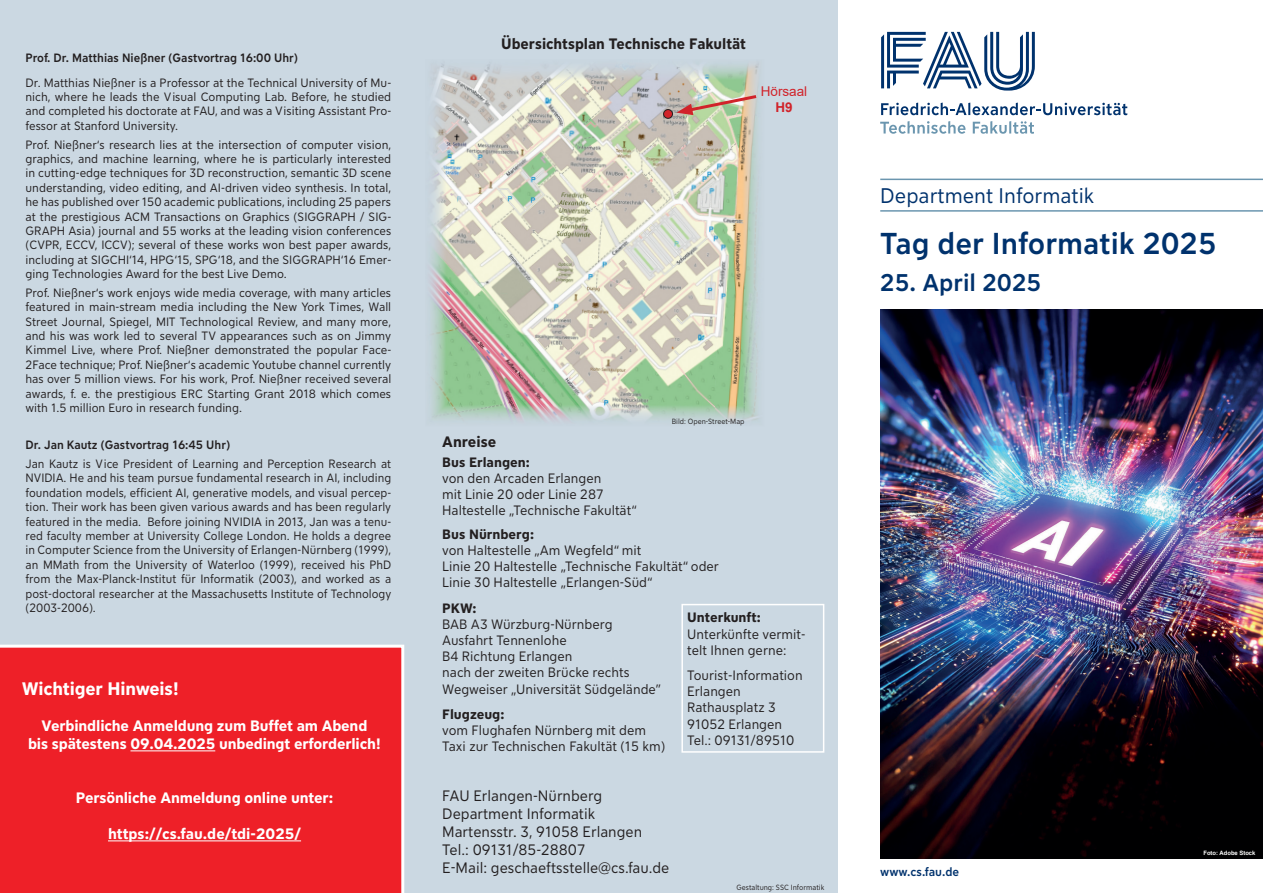
<style>
.page{position:relative;width:1263px;height:893px;background:#fff}
.page>*{position:absolute;margin:0;border:0;box-sizing:border-box;transform-origin:0 0}
.t1{font:500 30px "FAU Sans";color:#00326d}
.t2{font:500 24px "FAU Sans";color:#00326d}
.t3{font:21px "FAU Sans";color:#00326d}
.t4{font:700 18px "FAU Sans";letter-spacing:-.01em;color:#fff}
.t5{font:700 15px/18px "FAU Sans";letter-spacing:-.01em;color:#fff;text-align:center}
.t6{font:15px/18px "FAU Sans";color:#231f20}
.t7{font:700 15px "FAU Sans";color:#231f20}
.t8{font:13.5px/16.2px "FAU Sans";color:#231f20}
.t9{font:700 13.5px "FAU Sans";color:#231f20}
.t10{font:13.5px "Arial";color:#d1232a}
.t11{font:700 13.5px "Arial";color:#d1232a}
.t12{font:12px/14.4px "FAU Sans";color:#231f20;text-align:justify}
.t13{font:500 12px "FAU Sans";color:#231f20}
.t14{font:500 12px "FAU Sans";color:#00326d}
.t15{font:7.5px "FAU Sans";color:#231f20}
.t16{font:700 6px "Arial";color:#fff}
</style>
<div class="page">
<div style="left:0;top:0;width:838px;height:893px;background:#cbd8e2"></div>
<img style="left:880px;top:310px;width:383px;height:549px">
<div style="left:0;top:645px;width:404px;height:248px;background:#ee2028"></div>
<hr style="left:880px;top:179px;width:383px;height:1px;background:#6b96af">
<hr style="left:880px;top:210px;width:383px;height:2px;background:#6b96af">
<img style="left:430px;top:64px;width:284px;height:268px">
<img style="left:714px;top:63px;width:45px;height:358px">
<img style="left:430px;top:332px;width:287px;height:89px">
<svg style="left:676px;top:93px;width:83px;height:22px;background:#c8b59f"></svg>
<div style="left:663px;top:110px;width:9px;height:8px;background:#d1232a;border-radius:50%"></div>
<div style="left:663px;top:109px;width:10px;height:10px;border:1px solid #231f20;border-radius:50%"></div>
<div style="left:681px;top:604px;width:143px;height:149px;border:2px solid #fff"></div>
<hr style="left:130px;top:751px;width:85px;height:1px;background:#fff">
<hr style="left:108px;top:841px;width:193px;height:1px;background:#fff">
<svg style="left:881px;top:103px;width:246px;height:12px"></svg>
<svg style="left:880px;top:121px;width:85px;height:13px"></svg>
<svg style="left:973px;top:121px;width:61px;height:13px"></svg>
<svg style="left:881px;top:32px;width:154px;height:59px"></svg>
<p class="t13" style="left:26px;top:49px;width:274px">Prof. Dr. Matthias Nießner (Gastvortrag 16:00 Uhr)</p>
<p class="t12" style="left:26px;top:75px;width:367px">Dr. Matthias Nießner is a Professor at the Technical University of Mu&shy;nich, where he leads the Visual Computing Lab. Before, he studied and completed his doctorate at FAU, and was a Visiting Assistant Pro&shy;fessor at Stanford University.</p>
<p class="t12" style="left:26px;top:136px;width:367px">Prof. Nießner‘s research lies at the intersection of computer vision, graphics, and machine learning, where he is particularly interested in cutting-edge techniques for 3D reconstruction, semantic 3D scene understanding, video editing, and AI-driven video synthesis. In total, he has published over 150 academic publications, including 25 papers at the prestigious ACM Transactions on Graphics (SIGGRAPH / SIG-GRAPH Asia) journal and 55 works at the leading vision conferences (CVPR, ECCV, ICCV); several of these works won best paper awards, including at SIGCHI‘14, HPG‘15, SPG‘18, and the SIGGRAPH‘16 Emer&shy;ging Technologies Award for the best Live Demo.</p>
<p class="t12" style="left:26px;top:285px;width:367px">Prof. Nießner‘s work enjoys wide media coverage, with many articles featured in main-stream media including the New York Times, Wall Street Journal, Spiegel, MIT Technological Review, and many more, and his was work led to several TV appearances such as on Jimmy Kimmel Live, where Prof. Nießner demonstrated the popular Face-2Face technique; Prof. Nießner‘s academic Youtube channel currently has over 5 million views. For his work, Prof. Nießner received several awards, f. e. the prestigious ERC Starting Grant 2018 which comes with 1.5 million Euro in research funding.</p>
<p class="t13" style="left:26px;top:436px;width:206px">Dr. Jan Kautz (Gastvortrag 16:45 Uhr)</p>
<p class="t12" style="left:26px;top:456px;width:367px">Jan Kautz is Vice President of Learning and Perception Research at NVIDIA. He and his team pursue fundamental research in AI, including foundation models, efficient AI, generative models, and visual percep&shy;tion. Their work has been given various awards and has been regularly featured in the media. Before joining NVIDIA in 2013, Jan was a tenu&shy;red faculty member at University College London. He holds a degree in Computer Science from the University of Erlangen-Nürnberg (1999), an MMath from the University of Waterloo (1999), received his PhD from the Max-Planck-Institut für Informatik (2003), and worked as a post-doctoral researcher at the Massachusetts Institute of Technology (2003-2006).</p>
<h3 class="t4" style="left:22px;top:676px;width:159px">Wichtiger Hinweis!</h3>
<p class="t5" style="left:28px;top:716px;width:355px">Verbindliche Anmeldung zum Buffet am Abend<br>bis spätestens 09.04.2025 unbedingt erforderlich!</p>
<p class="t5" style="left:76px;top:788px;width:259px">Persönliche Anmeldung online unter:</p>
<p class="t5" style="left:108px;top:824px;width:195px">https://cs.fau.de/tdi-2025/</p>
<p class="t7" style="left:501px;top:33px;width:246px">Übersichtsplan Technische Fakultät</p>
<p class="t10" style="left:761px;top:82px;width:48px">Hörsaal</p>
<p class="t11" style="left:775px;top:98px;width:19px">H9</p>
<p class="t15" style="left:672px;top:416px;width:74px">Bild: Open-Street-Map</p>
<p class="t7" style="left:442px;top:431px;width:56px">Anreise</p>
<p class="t9" style="left:442px;top:452px;width:89px">Bus Erlangen:</p>
<p class="t8" style="left:442px;top:469px;width:196px">von den Arcaden Erlangen<br>mit Linie 20 oder Linie 287<br>Haltestelle „Technische Fakultät“</p>
<p class="t9" style="left:442px;top:524px;width:93px">Bus Nürnberg:</p>
<p class="t8" style="left:442px;top:541px;width:278px">von Haltestelle „Am Wegfeld“ mit<br>Linie 20 Haltestelle „Technische Fakultät“ oder<br>Linie 30 Haltestelle „Erlangen-Süd“</p>
<p class="t9" style="left:442px;top:598px;width:36px">PKW:</p>
<p class="t8" style="left:442px;top:615px;width:221px">BAB A3 Würzburg-Nürnberg<br>Ausfahrt Tennenlohe<br>B4 Richtung Erlangen<br>nach der zweiten Brücke rechts<br>Wegweiser „Universität Südgelände”</p>
<p class="t9" style="left:442px;top:704px;width:64px">Flugzeug:</p>
<p class="t8" style="left:442px;top:721px;width:224px">vom Flughafen Nürnberg mit dem<br>Taxi zur Technischen Fakultät (15 km)</p>
<p class="t9" style="left:687px;top:608px;width:75px">Unterkunft:</p>
<p class="t8" style="left:687px;top:625px;width:120px">Unterkünfte vermit&shy;telt Ihnen gerne:</p>
<p class="t8" style="left:687px;top:666px;width:117px">Tourist-Information<br>Erlangen<br>Rathausplatz 3<br>91052 Erlangen<br>Tel.: 09131/89510</p>
<p class="t6" style="left:442px;top:786px;width:229px">FAU Erlangen-Nürnberg<br>Department Informatik<br>Martensstr. 3, 91058 Erlangen<br>Tel.: 09131/85-28807<br>E-Mail: geschaeftsstelle@cs.fau.de</p>
<p class="t15" style="left:736px;top:881px;width:90px">Gestaltung: SSC Informatik</p>
<h3 class="t3" style="left:880px;top:180px;width:216px">Department Informatik</h3>
<h1 class="t1" style="left:880px;top:221px;width:338px">Tag der Informatik 2025</h1>
<h2 class="t2" style="left:880px;top:265px;width:163px">25. April 2025</h2>
<p class="t14" style="left:880px;top:863px;width:81px">www.cs.fau.de</p>
<p class="t16" style="left:1203px;top:848px;width:54px">Foto: Adobe Stock</p>
</div>
